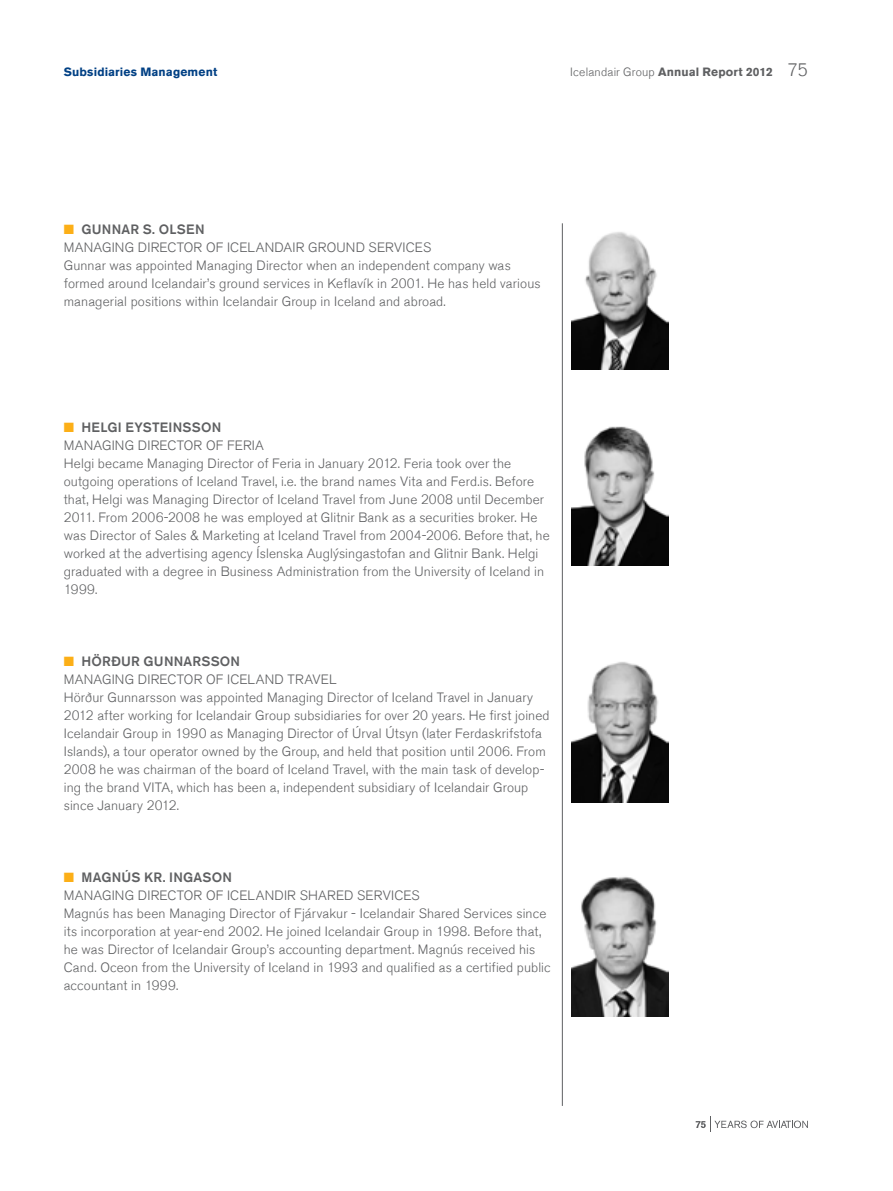
<style>
.page{position:relative;width:893px;height:1191px;background:#fff}
.page>*{position:absolute;margin:0;border:0;box-sizing:border-box;transform-origin:0 0}
.t1{font:300 13.5px/18px "Altitude";letter-spacing:.01em;color:#5f6062}
.t2{font:500 13.5px/18px "Altitude";letter-spacing:.015em;color:#5f6062}
.t3{font:700 12px "Altitude";letter-spacing:.01em;color:#5f6062}
.t4{font:700 12px "Altitude";letter-spacing:.01em;color:#004084}
.s1{font-weight:300}
.s2{font-weight:300;font-size:18px}
.s3{color:#fcaf17}
</style>
<div class="page">
<hr style="left:562px;top:223px;width:1px;height:883px;background:#5f6062">
<svg style="left:696px;top:1116px;width:112px;height:15px"></svg>
<img style="left:571px;top:426px;width:97px;height:140px">
<img style="left:571px;top:876px;width:97px;height:140px">
<img style="left:571px;top:662px;width:97px;height:140px">
<img style="left:571px;top:232px;width:97px;height:137px">
<p class="t4" style="left:64px;top:65px;width:155px">Subsidiaries Management</p>
<p class="t3" style="left:570px;top:65px;width:239px"><span class="s1">Icelandair Group</span> Annual Report 2012 <span class="s2">75</span></p>
<p class="t2" style="left:64px;top:220px;width:29px"><span class="s3">■</span> GUNN</p>
<p class="t2" style="left:121px;top:220px;width:58px">AR S. OLSEN</p>
<p class="t1" style="left:64px;top:239px;width:3px">managing</p>
<p class="t1" style="left:138px;top:239px;width:9px">director</p>
<p class="t1" style="left:64px;top:239px;width:478px;text-indent:142px">of ICELANDAIR GROUND SERVICES<br>Gunnar was appointed Managing Director when an independent company was formed around Icelandair’s ground services in Keflavík in 2001. He has held various managerial positions within Icelandair Group in Iceland and abroad.</p>
<p class="t2" style="left:64px;top:418px;width:28px"><span class="s3">■</span> HELG</p>
<p class="t2" style="left:118px;top:418px;width:29px">I EYSTE</p>
<p class="t2" style="left:169px;top:418px;width:8px">INSS</p>
<p class="t2" style="left:201px;top:418px;width:19px">ON</p>
<p class="t1" style="left:64px;top:437px;width:487px">MANAGING DIRECTOR OF FERIA<br>Helgi became Managing Director of Feria in January 2012. Feria took over the outgoing operations of Iceland Travel, i.e. the brand names Vita and Ferd.is. Before that, Helgi was Managing Director of Iceland Travel from June 2008 until December 2011. From 2006-2008 he was employed at Glitnir Bank as a securities broker. He was Director of Sales &amp; Marketing at Iceland Travel from 2004-2006. Before that, he worked at the advertising agency Íslenska Auglýsingastofan and Glitnir Bank. Helgi graduated with a degree in Business Administration from the University of Iceland in 1999.</p>
<p class="t2" style="left:64px;top:652px;width:91px"><span class="s3">■</span> HÖRÐU R GUNN</p>
<p class="t2" style="left:184px;top:652px;width:56px">ARSS ON</p>
<p class="t1" style="left:64px;top:671px;width:3px">managing</p>
<p class="t1" style="left:138px;top:671px;width:9px">director</p>
<p class="t1" style="left:206px;top:671px;width:54px">oficeland</p>
<p class="t1" style="left:287px;top:671px;width:10px">trave</p>
<p class="t1" style="left:64px;top:671px;width:487px;text-indent:265px">l<br>Hörður Gunnarsson was appointed Managing Director of Iceland Travel in January 2012 after working for Icelandair Group subsidiaries for over 20 years. He first joined Icelandair Group in 1990 as Managing Director of Úrval Útsyn (later Ferdaskrifstofa Islands), a tour operator owned by the Group, and held that position until 2006. From 2008 he was chairman of the board of Iceland Travel, with the main task of develop&shy;ing the brand VITA, which has been a, independent subsidiary of Icelandair Group since January 2012.</p>
<p class="t2" style="left:64px;top:868px;width:167px"><span class="s3">■</span> MAGN ÚS KR. INGASON <span class="s1">managing</span></p>
<p class="t1" style="left:64px;top:886px;width:488px;text-indent:236px">SHARED SERVICES<br>Magnús has been Managing Director of Fjárvakur - Icelandair Shared Services since its incorporation at year-end 2002. He joined Icelandair Group in 1998. Before that, he was Director of Icelandair Group’s accounting department. Magnús received his Cand. Oceon from the University of Iceland in 1993 and qualified as a certified public accountant in 1999.</p>
<p class="t1" style="left:138px;top:886px;width:9px">director</p>
<p class="t1" style="left:206px;top:886px;width:53px">oficelandir</p>
</div>
